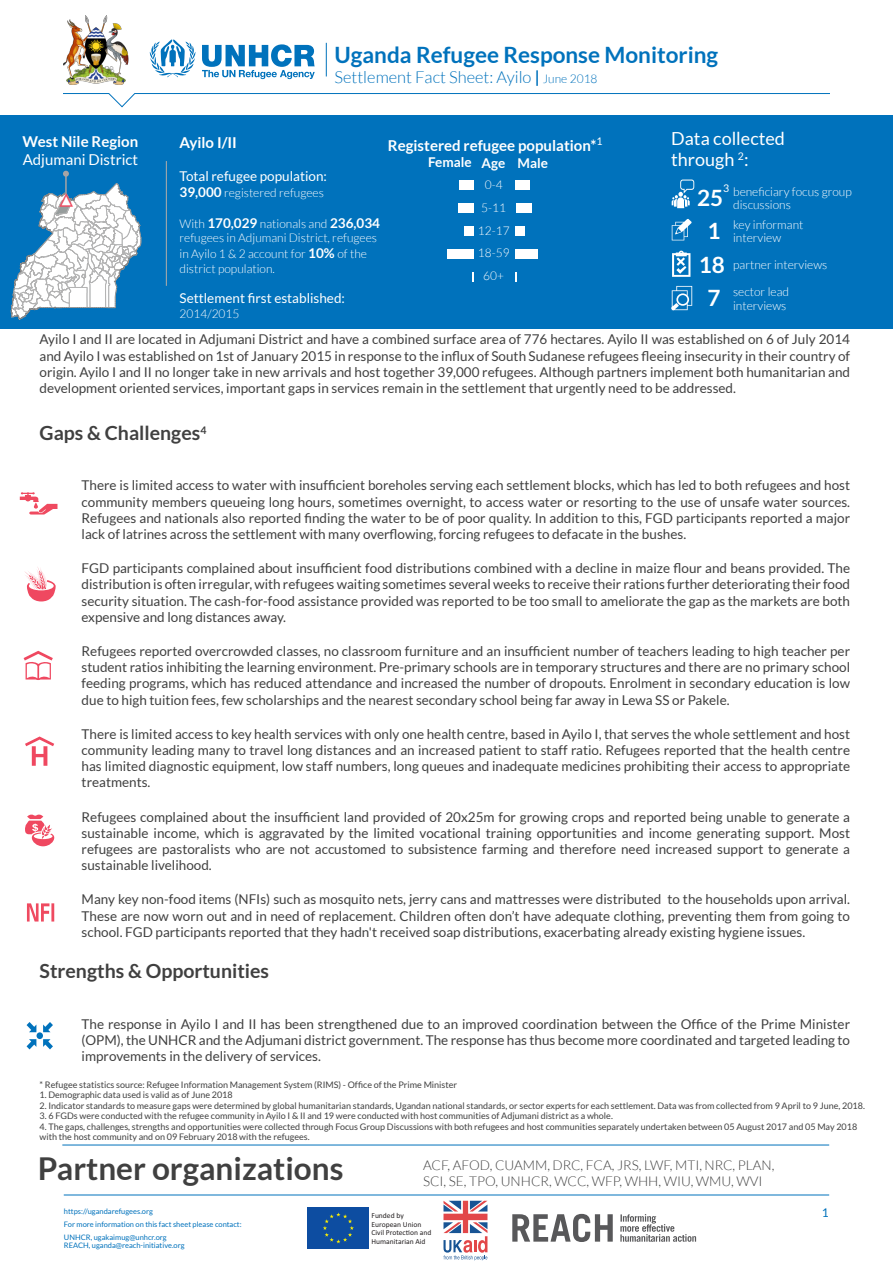
<style>
.page{position:relative;width:893px;height:1263px;background:#fff}
.page>*{position:absolute;margin:0;border:0;box-sizing:border-box;transform-origin:0 0}
.t1{font:176.7px "Chartwell Bars Vertical";color:#fff;scale:.71 1}
.t2{font:700 31.5px "Lato";color:#404040}
.t3{font:700 22.5px "Lato";color:#0072bc}
.t4{font:700 22.5px "Lato";color:#fff}
.t5{font:700 19.5px "Lato";color:#404040}
.t6{font:19.05px "ESRI Default Marker";color:#fff}
.t7{font:18px "Lato";color:#fff}
.t8{font:300 16.5px "Lato";color:#0072bc}
.t9{font:700 15px "Lato";color:#fff}
.t10{font:15px "Lato";color:#fff}
.t11{font:13.5px/16.2px "Lato";color:#404040;text-align:justify}
.t12{font:300 13.5px "Lato";color:#404040}
.t13{font:13.5px "Lato";color:#fff}
.t14{font:700 13.5px "Lato";color:#fff}
.t15{font:300 12px/14.4px "Lato";color:#fff}
.t16{font:12px "Lato";color:#0072bc}
.t17{font:10.5px "Lato";color:#fff}
.t18{font:9px/10.5px "Lato";color:#404040}
.t19{font:7.65px/8.4px "Calibri";color:#231f20}
.t20{font:7.5px/13px "Lato";color:#0072bc}
.s1{font-weight:700}
.s2{font-size:12px}
.s3{font-weight:700;font-size:13.5px}
</style>
<div class="page">
<svg style="left:443px;top:1201px;width:44px;height:59px"></svg>
<hr style="left:62px;top:1145px;width:767px;height:1px;background:#0072bc">
<svg style="left:24px;top:651px;width:29px;height:29px"></svg>
<svg style="left:25px;top:736px;width:29px;height:30px"></svg>
<svg style="left:25px;top:814px;width:29px;height:32px"></svg>
<svg style="left:25px;top:567px;width:31px;height:34px"></svg>
<svg style="left:20px;top:492px;width:37px;height:22px"></svg>
<svg style="left:27px;top:903px;width:27px;height:18px"></svg>
<div style="left:0;top:116px;width:893px;height:213px;background:#0072bc"></div>
<hr style="left:166px;top:161px;width:1px;height:125px;background:#aaa">
<svg style="left:672px;top:180px;width:22px;height:28px"></svg>
<svg style="left:672px;top:219px;width:20px;height:21px"></svg>
<svg style="left:672px;top:251px;width:18px;height:26px"></svg>
<svg style="left:671px;top:286px;width:21px;height:24px"></svg>
<svg style="left:27px;top:1022px;width:26px;height:27px"></svg>
<hr style="left:65px;top:174px;width:2px;height:32px;background:#a7a4a5">
<svg style="left:63px;top:171px;width:6px;height:6px"></svg>
<svg style="left:64px;top:93px;width:765px;height:15px"></svg>
<hr style="left:64px;top:1194px;width:765px;height:1px;background:#0072bc">
<div style="left:306px;top:1206px;width:64px;height:44px;background:#0d4da1"></div>
<svg style="left:323px;top:1212px;width:31px;height:31px"></svg>
<svg style="left:512px;top:1214px;width:101px;height:28px"></svg>
<svg style="left:620px;top:1214px;width:76px;height:28px"></svg>
<hr style="left:326px;top:43px;width:1px;height:33px;background:#0072bc">
<svg style="left:149px;top:39px;width:166px;height:40px"></svg>
<img style="left:64px;top:15px;width:65px;height:70px">
<svg style="left:11px;top:183px;width:131px;height:136px"></svg>
<p class="t9" style="left:23px;top:133px;width:117px">West Nile Region</p>
<p class="t10" style="left:23px;top:151px;width:117px">Adjumani District</p>
<p class="t6" style="left:60px;top:188px;width:15px">#</p>
<h3 class="t3" style="left:334px;top:42px;width:385px">Uganda Refugee Response Monitoring</h3>
<p class="t8" style="left:334px;top:68px;width:265px">Settlement Fact Sheet: Ayilo <span class="s1">|</span> <span class="s2">June 2018</span></p>
<p class="t9" style="left:180px;top:134px;width:59px">Ayilo I/II</p>
<p class="t13" style="left:180px;top:168px;width:149px">Total refugee population:</p>
<p class="t15" style="left:180px;top:186px;width:146px"><span class="s3">39,000</span> registered refugees</p>
<p class="t15" style="left:180px;top:216px;width:202px">With <span class="s3">170,029</span> nationals and <span class="s3">236,034 </span>refugees in Adjumani District, refugees</p>
<p class="t15" style="left:180px;top:247px;width:189px">in Ayilo 1 &amp; 2 account for <span class="s3">10%</span> of the district population.</p>
<p class="t13" style="left:180px;top:291px;width:167px">Settlement first established:</p>
<p class="t15" style="left:180px;top:306px;width:61px">2014/2015</p>
<p class="t9" style="left:388px;top:137px;width:216px">Registered refugee population*<sup>1</sup></p>
<p class="t15" style="left:485px;top:178px;width:19px">0-4</p>
<p class="t15" style="left:481px;top:200px;width:26px">5-11</p>
<p class="t15" style="left:478px;top:223px;width:33px">12-17</p>
<p class="t15" style="left:478px;top:246px;width:33px">18-59</p>
<p class="t15" style="left:483px;top:268px;width:22px">60+</p>
<p class="t14" style="left:428px;top:155px;width:45px">Female</p>
<p class="t14" style="left:482px;top:155px;width:25px">Age</p>
<p class="t14" style="left:518px;top:155px;width:32px">Male</p>
<p class="t1" style="left:685px;top:174px;width:162px;rotate:90deg">11+12+7+17+1</p>
<p class="t7" style="left:671px;top:128px;width:115px">Data collected</p>
<p class="t7" style="left:671px;top:150px;width:79px">through <sup>2</sup>:</p>
<p class="t15" style="left:733px;top:185px;width:120px;line-height:13.5px">beneficiary focus group discussions</p>
<p class="t15" style="left:733px;top:217px;width:72px">key informant</p>
<p class="t15" style="left:733px;top:231px;width:50px">interview</p>
<p class="t15" style="left:733px;top:258px;width:96px">partner interviews</p>
<p class="t15" style="left:733px;top:285px;width:57px">sector lead</p>
<p class="t15" style="left:733px;top:298px;width:55px">interviews</p>
<p class="t17" style="left:723px;top:183px;width:8px">3</p>
<p class="t4" style="left:697px;top:185px;width:28px">25</p>
<p class="t4" style="left:708px;top:218px;width:15px">1</p>
<p class="t4" style="left:699px;top:252px;width:28px">18</p>
<p class="t4" style="left:708px;top:285px;width:15px">7</p>
<p class="t11" style="left:40px;top:331px;width:812px">Ayilo I and II are located in Adjumani District and have a combined surface area of 776 hectares. Ayilo II was established on 6 of July 2014 and Ayilo I was established on 1st of January 2015 in response to the influx of South Sudanese refugees fleeing insecurity in their country of origin. Ayilo I and II no longer take in new arrivals and host together 39,000 refugees. Although partners implement both humanitarian and development oriented services, important gaps in services remain in the settlement that urgently need to be addressed.</p>
<p class="t5" style="left:40px;top:422px;width:168px">Gaps &amp; Challenges<sup>4</sup></p>
<p class="t11" style="left:82px;top:477px;width:770px">There is limited access to water with insufficient boreholes serving each settlement blocks, which has led to both refugees and host community members queueing long hours, sometimes overnight, to access water or resorting to the use of unsafe water sources.<br>Refugees and nationals also reported finding the water to be of poor quality. In addition to this, FGD participants reported a major lack of latrines across the settlement with many overflowing, forcing refugees to defacate in the bushes.</p>
<p class="t11" style="left:82px;top:560px;width:770px">FGD participants complained about insufficient food distributions combined with a decline in maize flour and beans provided. The distribution is often irregular, with refugees waiting sometimes several weeks to receive their rations further deteriorating their food security situation. The cash-for-food assistance provided was reported to be too small to ameliorate the gap as the markets are both expensive and long distances away.</p>
<p class="t11" style="left:82px;top:643px;width:770px">Refugees reported overcrowded classes, no classroom furniture and an insufficient number of teachers leading to high teacher per student ratios inhibiting the learning environment. Pre-primary schools are in temporary structures and there are no primary school feeding programs, which has reduced attendance and increased the number of dropouts. Enrolment in secondary education is low due to high tuition fees, few scholarships and the nearest secondary school being far away in Lewa SS or Pakele.</p>
<p class="t11" style="left:82px;top:726px;width:770px">There is limited access to key health services with only one health centre, based in Ayilo I, that serves the whole settlement and host community leading many to travel long distances and an increased patient to staff ratio. Refugees reported that the health centre has limited diagnostic equipment, low staff numbers, long queues and inadequate medicines prohibiting their access to appropriate treatments.</p>
<p class="t11" style="left:82px;top:808px;width:770px">Refugees complained about the insufficient land provided of 20x25m for growing crops and reported being unable to generate a sustainable income, which is aggravated by the limited vocational training opportunities and income generating support. Most refugees are pastoralists who are not accustomed to subsistence farming and therefore need increased support to generate a sustainable livelihood.</p>
<p class="t11" style="left:82px;top:891px;width:770px">Many key non-food items (NFIs) such as mosquito nets, jerry cans and mattresses were distributed to the households upon arrival.<br>These are now worn out and in need of replacement. Children often don’t have adequate clothing, preventing them from going to school. FGD participants reported that they hadn't received soap distributions, exacerbating already existing hygiene issues.</p>
<p class="t5" style="left:40px;top:960px;width:231px">Strengths &amp; Opportunities</p>
<p class="t11" style="left:82px;top:1015px;width:770px">The response in Ayilo I and II has been strengthened due to an improved coordination between the Office of the Prime Minister (OPM), the UNHCR and the Adjumani district government. The response has thus become more coordinated and targeted leading to improvements in the delivery of services.</p>
<p class="t18" style="left:40px;top:1079px;width:419px">* Refugee statistics source: Refugee Information Management System (RIMS) - Office of the Prime Minister</p>
<p class="t18" style="left:40px;top:1090px;width:195px">1. Demographic data used is valid as of June 2018</p>
<p class="t18" style="left:40px;top:1100px;width:827px">2. Indicator standards to measure gaps were determined by global humanitarian standards, Ugandan national standards, or sector experts for each settlement. Data was from collected from 9 April to 9 June, 2018.</p>
<p class="t18" style="left:40px;top:1111px;width:575px">3. 6 FGDs were conducted with the refugee community in Ayilo I &amp; II and 19 were conducted with host communities of Adjumani district as a whole.</p>
<p class="t18" style="left:40px;top:1121px;width:819px">4. The gaps, challenges, strengths and opportunities were collected through Focus Group Discussions with both refugees and host communities separately undertaken between 05 August 2017 and 05 May 2018 with the host community and on 09 February 2018 with the refugees.</p>
<p class="t12" style="left:423px;top:1158px;width:353px">ACF, AFOD, CUAMM, DRC, FCA, JRS, LWF, MTI, NRC, PLAN,</p>
<p class="t2" style="left:38px;top:1150px;width:307px">Partner organizations</p>
<p class="t12" style="left:423px;top:1174px;width:341px">SCI, SE, TPO, UNHCR, WCC, WFP, WHH, WIU, WMU, WVI</p>
<p class="t20" style="left:64px;top:1204px;width:179px">https://ugandarefugees.org<br>For more information on this fact sheet please contact:<br>UNHCR, ugakaimug@unhcr.org</p>
<p class="t20" style="left:64px;top:1239px;width:122px">REACH, uganda@reach-initiative.org</p>
<p class="t19" style="left:372px;top:1211px;width:34px">Funded by</p>
<p class="t16" style="left:822px;top:1206px;width:8px">1</p>
<p class="t19" style="left:372px;top:1220px;width:61px">European Union<br>Civil Protec on and<br>Humanitarian Aid</p>
</div>
